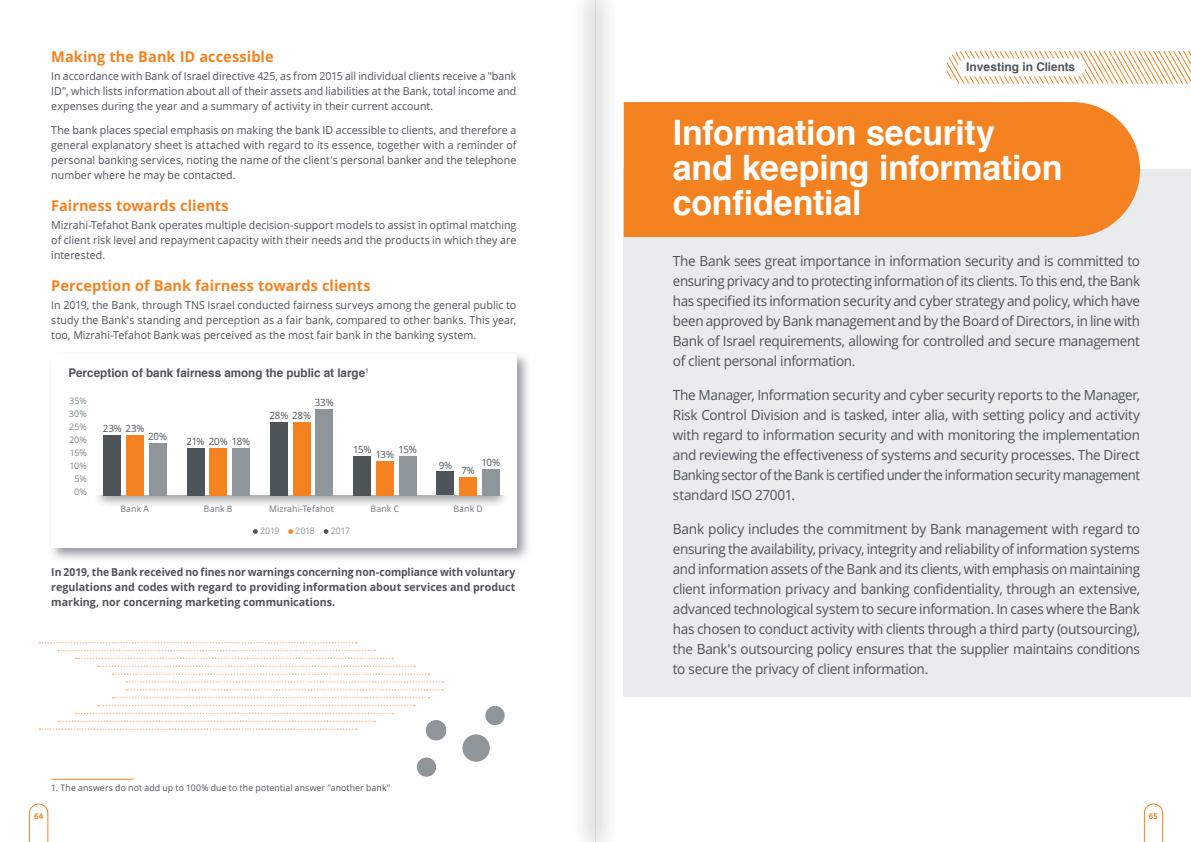
<style>
.page{position:relative;width:1191px;height:842px;background:#fff}
.page>*{position:absolute;margin:0;border:0;box-sizing:border-box;transform-origin:0 0}
.t1{font:700 35px/35px "Helvetica";letter-spacing:-.01em;color:#fff}
.t2{font:700 15px "Open Sans Hebrew";letter-spacing:.005em;color:#f58220}
.t3{font:14px/20px "Open Sans Hebrew";letter-spacing:-.025em;color:#4d545a;text-align:justify}
.t4{font:700 12px "Helvetica";color:#4d545a}
.t5{font:11px/15px "Open Sans Hebrew";letter-spacing:.005em;color:#4d545a;text-align:justify}
.t6{font:11px/15px "Open Sans Hebrew";letter-spacing:.005em;color:#4d545a;text-align:justify;scale:.96 1}
.t7{font:700 11px/15px "Open Sans Hebrew";color:#4d545a;text-align:justify;scale:.94 1}
.t8{font:10px "Open Sans Hebrew";letter-spacing:-.015em;color:#4d545a}
.t9{font:9px "Open Sans Hebrew";letter-spacing:.01em;color:#4d545a}
.t10{font:9px "Open Sans Hebrew";letter-spacing:.01em;color:#6e777c}
.t11{font:9px/13.1px "Open Sans Hebrew";letter-spacing:-.01em;color:#7d868b;text-align:right}
.t12{font:9px "Open Sans Hebrew";letter-spacing:-.005em;color:#8e969b}
.t13{font:700 8px "Open Sans Hebrew";color:#f58220}
</style>
<div class="page">
<svg style="left:1144px;top:804px;width:18px;height:38px"></svg>
<svg style="left:29px;top:804px;width:19px;height:38px"></svg>
<svg style="left:946px;top:51px;width:245px;height:33px"></svg>
<div style="left:957px;top:58px;width:128px;height:18px;background:#fff;border-radius:9px"></div>
<hr style="left:51px;top:779px;width:83px;height:1px;background:#f58220">
<svg style="left:462px;top:734px;width:28px;height:28px"></svg>
<svg style="left:425px;top:720px;width:22px;height:21px"></svg>
<svg style="left:416px;top:757px;width:20px;height:20px"></svg>
<svg style="left:485px;top:706px;width:20px;height:20px"></svg>
<svg style="left:126px;top:689px;width:317px;height:2px"></svg>
<svg style="left:113px;top:697px;width:317px;height:1px"></svg>
<svg style="left:98px;top:705px;width:317px;height:1px"></svg>
<svg style="left:76px;top:713px;width:317px;height:1px"></svg>
<svg style="left:58px;top:721px;width:317px;height:1px"></svg>
<svg style="left:39px;top:728px;width:317px;height:2px"></svg>
<svg style="left:39px;top:642px;width:317px;height:1px"></svg>
<svg style="left:58px;top:650px;width:317px;height:1px"></svg>
<svg style="left:76px;top:658px;width:317px;height:1px"></svg>
<svg style="left:98px;top:666px;width:317px;height:1px"></svg>
<svg style="left:113px;top:673px;width:317px;height:2px"></svg>
<svg style="left:126px;top:681px;width:317px;height:2px"></svg>
<div style="left:624px;top:170px;width:567px;height:527px;background:#e9ebed"></div>
<div style="left:624px;top:102px;width:516px;height:135px;background:#f58220"></div>
<div style="left:48px;top:351px;width:484px;height:212px;background:#4d545a;opacity:.6"></div>
<div style="left:51px;top:354px;width:465px;height:194px;background:#fff"></div>
<svg style="left:253px;top:529px;width:5px;height:5px"></svg>
<svg style="left:288px;top:529px;width:5px;height:5px"></svg>
<svg style="left:324px;top:529px;width:4px;height:5px"></svg>
<div style="left:93px;top:495px;width:416px;height:13px;background:#231f20;opacity:.6"></div>
<hr style="left:102px;top:495px;width:398px;height:1px;background:#fff">
<div style="left:437px;top:472px;width:17px;height:23px;background:#4d545a"></div>
<div style="left:460px;top:477px;width:17px;height:18px;background:#f58220"></div>
<div style="left:482px;top:469px;width:17px;height:26px;background:#8e969b"></div>
<div style="left:104px;top:435px;width:17px;height:60px;background:#4d545a"></div>
<div style="left:126px;top:435px;width:17px;height:60px;background:#f58220"></div>
<div style="left:149px;top:443px;width:17px;height:52px;background:#8e969b"></div>
<div style="left:187px;top:448px;width:17px;height:47px;background:#4d545a"></div>
<div style="left:210px;top:448px;width:17px;height:47px;background:#f58220"></div>
<div style="left:232px;top:448px;width:17px;height:47px;background:#8e969b"></div>
<div style="left:270px;top:422px;width:17px;height:73px;background:#4d545a"></div>
<div style="left:293px;top:422px;width:17px;height:73px;background:#f58220"></div>
<div style="left:316px;top:409px;width:17px;height:86px;background:#8e969b"></div>
<div style="left:354px;top:456px;width:17px;height:39px;background:#4d545a"></div>
<div style="left:376px;top:461px;width:17px;height:34px;background:#f58220"></div>
<div style="left:399px;top:456px;width:17px;height:39px;background:#8e969b"></div>
<div style="left:573px;top:0;width:45px;height:842px;background:#231f20;opacity:.6"></div>
<hr style="left:595px;top:0;width:1px;height:842px;background:#d5d8dc">
<h4 class="t2" style="left:51px;top:48px;width:224px">Making the Bank ID accessible</h4>
<p class="t6" style="left:51px;top:69px;width:486px">In accordance with Bank of Israel directive 425, as from 2015 all individual clients receive a "bank ID", which lists information about all of their assets and liabilities at the Bank, total income and expenses during the year and a summary of activity in their current account.</p>
<p class="t5" style="left:51px;top:123px;width:466px">The bank places special emphasis on making the bank ID accessible to clients, and therefore a general explanatory sheet is attached with regard to its essence, together with a reminder of personal banking services, noting the name of the client's personal banker and the telephone number where he may be contacted.</p>
<h4 class="t2" style="left:51px;top:197px;width:179px">Fairness towards clients</h4>
<p class="t5" style="left:51px;top:218px;width:466px">Mizrahi-Tefahot Bank operates multiple decision-support models to assist in optimal matching of client risk level and repayment capacity with their needs and the products in which they are interested.</p>
<h4 class="t2" style="left:51px;top:277px;width:321px">Perception of Bank fairness towards clients</h4>
<p class="t5" style="left:51px;top:298px;width:466px">In 2019, the Bank, through TNS Israel conducted fairness surveys among the general public to study the Bank's standing and perception as a fair bank, compared to other banks. This year, too, Mizrahi-Tefahot Bank was perceived as the most fair bank in the banking system.</p>
<p class="t4" style="left:68px;top:363px;width:302px">Perception of bank fairness among the public at large<sup>1</sup></p>
<p class="t11" style="left:69px;top:394px;width:19px">35%<br>30%<br>25%<br>20%<br>15%<br>10%<br>5%<br>0%</p>
<p class="t12" style="left:260px;top:526px;width:21px">2019</p>
<p class="t12" style="left:295px;top:526px;width:21px">2018</p>
<p class="t12" style="left:331px;top:526px;width:21px">2017</p>
<p class="t8" style="left:315px;top:397px;width:20px">33%</p>
<p class="t8" style="left:269px;top:410px;width:43px">28% 28%</p>
<p class="t8" style="left:103px;top:423px;width:43px">23% 23%</p>
<p class="t8" style="left:148px;top:431px;width:20px">20%</p>
<p class="t8" style="left:186px;top:436px;width:65px">21% 20% 18%</p>
<p class="t8" style="left:353px;top:444px;width:20px">15%</p>
<p class="t8" style="left:398px;top:444px;width:20px">15%</p>
<p class="t8" style="left:376px;top:449px;width:20px">13%</p>
<p class="t10" style="left:269px;top:504px;width:66px">Mizrahi-Tefahot</p>
<p class="t10" style="left:120px;top:504px;width:30px">Bank A</p>
<p class="t10" style="left:204px;top:504px;width:30px">Bank B</p>
<p class="t10" style="left:370px;top:504px;width:30px">Bank C</p>
<p class="t8" style="left:439px;top:459px;width:15px">9%</p>
<p class="t8" style="left:461px;top:465px;width:15px">7%</p>
<p class="t8" style="left:481px;top:457px;width:20px">10%</p>
<p class="t10" style="left:453px;top:504px;width:31px">Bank D</p>
<p class="t7" style="left:51px;top:565px;width:495px">In 2019, the Bank received no fines nor warnings concerning non-compliance with voluntary regulations and codes with regard to providing information about services and product marking, nor concerning marketing communications.</p>
<p class="t9" style="left:51px;top:783px;width:340px">1. The answers do not add up to 100% due to the potential answer "another bank"</p>
<p class="t4" style="left:966px;top:58px;width:110px">Investing in Clients</p>
<h3 class="t1" style="left:673px;top:115px;width:391px">Information security and keeping information confidential</h3>
<p class="t3" style="left:673px;top:251px;width:469px">The Bank sees great importance in information security and is committed to ensuring privacy and to protecting information of its clients. To this end, the Bank has specified its information security and cyber strategy and policy, which have been approved by Bank management and by the Board of Directors, in line with Bank of Israel requirements, allowing for controlled and secure management of client personal information.</p>
<p class="t3" style="left:673px;top:385px;width:469px">The Manager, Information security and cyber security reports to the Manager, Risk Control Division and is tasked, inter alia, with setting policy and activity with regard to information security and with monitoring the implementation and reviewing the effectiveness of systems and security processes. The Direct Banking sector of the Bank is certified under the information security management standard ISO 27001.</p>
<p class="t3" style="left:673px;top:520px;width:469px">Bank policy includes the commitment by Bank management with regard to ensuring the availability, privacy, integrity and reliability of information systems and information assets of the Bank and its clients, with emphasis on maintaining client information privacy and banking confidentiality, through an extensive, advanced technological system to secure information. In cases where the Bank has chosen to conduct activity with clients through a third party (outsourcing), the Bank's outsourcing policy ensures that the supplier maintains conditions to secure the privacy of client information.</p>
<p class="t13" style="left:34px;top:811px;width:11px">64</p>
<p class="t13" style="left:1149px;top:811px;width:11px">65</p>
</div>
